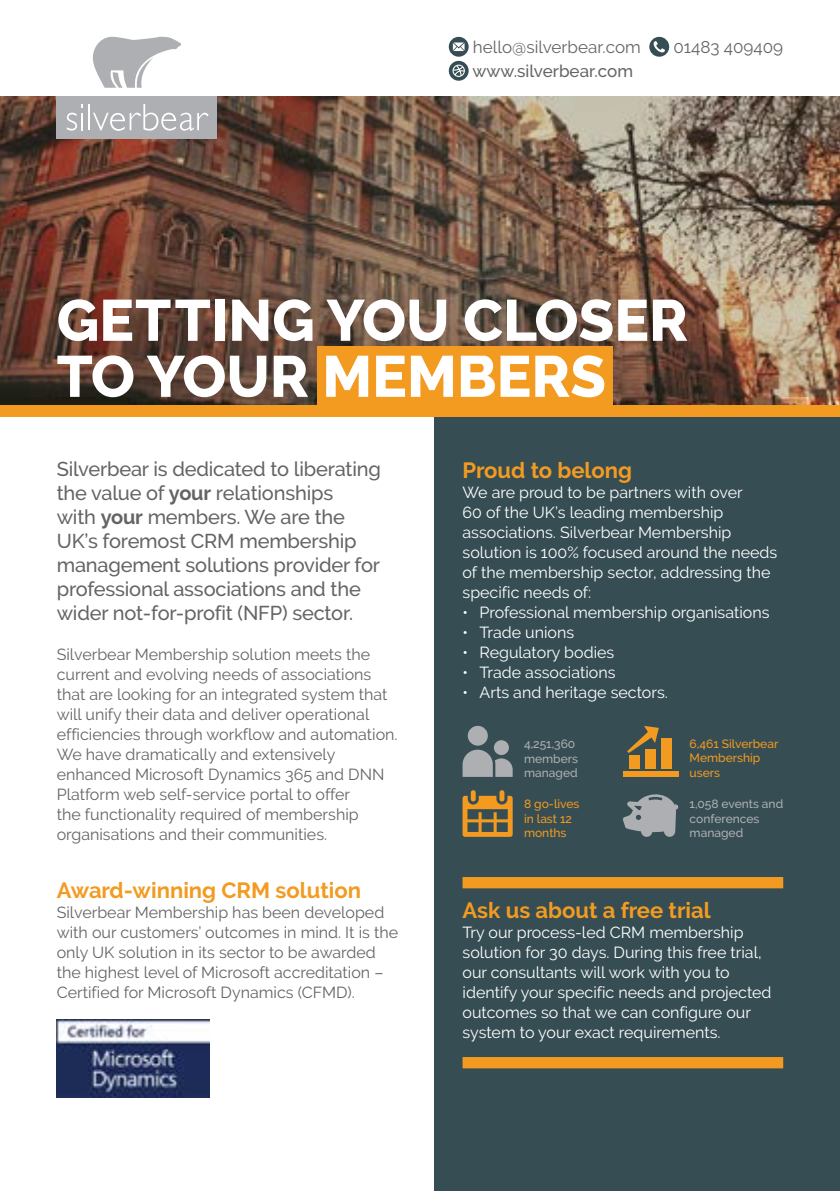
<style>
.page{position:relative;width:840px;height:1191px;background:#fff}
.page>*{position:absolute;margin:0;border:0;box-sizing:border-box;transform-origin:0 0}
.t1{font:800 58px/56px "Raleway";color:#fff}
.t2{font:700 22px "Raleway";color:#f39b21}
.t3{font:500 20px/24px "Raleway";letter-spacing:-.01em;color:#636466}
.t4{font:17px "Raleway";color:#636466}
.t5{font:500 17px "Raleway";color:#636466}
.t6{font:16px/20px "Raleway";color:#636466}
.t7{font:16px/20px "Raleway";color:#fff}
.t8{font:500 12px/14.4px "Raleway";color:#aeafb3}
.t9{font:500 12px/14.4px "Raleway";color:#f39b21}
.s1{font-weight:700}
</style>
<div class="page">
<div style="left:434px;top:394px;width:405px;height:797px;background:#364e53"></div>
<img style="left:0;top:97px;width:839px;height:300px">
<div style="left:57px;top:97px;width:160px;height:42px;background:#adafb2"></div>
<hr style="left:88px;top:105px;width:2px;height:25px;background:#fff">
<svg style="left:93px;top:104px;width:115px;height:27px"></svg>
<svg style="left:67px;top:105px;width:16px;height:26px"></svg>
<svg style="left:448px;top:37px;width:20px;height:20px"></svg>
<svg style="left:452px;top:42px;width:12px;height:9px"></svg>
<div style="left:649px;top:37px;width:19px;height:20px;background:#364e53;border-radius:50%"></div>
<svg style="left:653px;top:41px;width:11px;height:11px"></svg>
<svg style="left:448px;top:61px;width:20px;height:20px"></svg>
<svg style="left:452px;top:65px;width:12px;height:12px"></svg>
<img style="left:57px;top:1020px;width:152px;height:77px">
<svg style="left:92px;top:36px;width:89px;height:52px"></svg>
<div style="left:0;top:405px;width:839px;height:12px;background:#f39b21"></div>
<div style="left:317px;top:347px;width:295px;height:70px;background:#f39b21"></div>
<div style="left:462px;top:877px;width:320px;height:11px;background:#f39b21"></div>
<div style="left:462px;top:1057px;width:320px;height:11px;background:#f39b21"></div>
<div style="left:622px;top:771px;width:55px;height:6px;background:#f39b21"></div>
<div style="left:629px;top:756px;width:10px;height:13px;background:#f39b21"></div>
<div style="left:644px;top:749px;width:11px;height:20px;background:#f39b21"></div>
<div style="left:660px;top:738px;width:11px;height:31px;background:#f39b21"></div>
<svg style="left:627px;top:726px;width:31px;height:27px"></svg>
<div style="left:493px;top:740px;width:15px;height:15px;background:#adafb2;border-radius:50%"></div>
<div style="left:467px;top:726px;width:20px;height:19px;background:#adafb2;border-radius:50%"></div>
<svg style="left:462px;top:749px;width:50px;height:28px"></svg>
<svg style="left:623px;top:794px;width:55px;height:43px"></svg>
<svg style="left:462px;top:790px;width:50px;height:47px"></svg>
<p class="t4" style="left:472px;top:37px;width:169px">hello@silverbear.com</p>
<p class="t4" style="left:673px;top:37px;width:111px">01483 409409</p>
<p class="t5" style="left:472px;top:61px;width:162px">www.silverbear.com</p>
<h1 class="t1" style="left:57px;top:293px;width:632px">GETTING YOU CLOSER<br>TO YOUR MEMBERS</h1>
<p class="t3" style="left:57px;top:456px;width:325px">Silverbear is dedicated to liberating the value of <span class="s1">your</span> relationships<br>with <span class="s1">your</span> members. We are the UK’s foremost CRM membership management solutions provider for professional associations and the wider not-for-profit (NFP) sector.</p>
<p class="t6" style="left:57px;top:644px;width:342px">Silverbear Membership solution meets the current and evolving needs of associations that are looking for an integrated system that will unify their data and deliver operational efficiencies through workflow and automation.<br>We have dramatically and extensively enhanced Microsoft Dynamics 365 and DNN Platform web self-service portal to offer<br>the functionality required of membership organisations and their communities.</p>
<h2 class="t2" style="left:57px;top:877px;width:306px">Award-winning CRM solution</h2>
<p class="t6" style="left:57px;top:902px;width:343px">Silverbear Membership has been developed with our customers’ outcomes in mind. It is the only UK solution in its sector to be awarded the highest level of Microsoft accreditation – Certified for Microsoft Dynamics (CFMD).</p>
<h2 class="t2" style="left:462px;top:457px;width:171px">Proud to belong</h2>
<p class="t7" style="left:462px;top:482px;width:316px">We are proud to be partners with over<br>60 of the UK’s leading membership associations. Silverbear Membership solution is 100% focused around the needs of the membership sector, addressing the specific needs of:</p>
<p class="t7" style="left:462px;top:602px;width:308px">• Professional membership organisations</p>
<p class="t7" style="left:462px;top:622px;width:113px">• Trade unions</p>
<p class="t7" style="left:462px;top:642px;width:153px">• Regulatory bodies</p>
<p class="t7" style="left:462px;top:662px;width:154px">• Trade associations</p>
<p class="t7" style="left:462px;top:682px;width:207px">• Arts and heritage sectors.</p>
<p class="t8" style="left:523px;top:736px;width:56px">4,251,360 members managed</p>
<p class="t9" style="left:689px;top:736px;width:90px">6,461 Silverbear<br>Membership users</p>
<p class="t9" style="left:523px;top:796px;width:57px">8 go-lives in last 12 months</p>
<p class="t8" style="left:689px;top:796px;width:95px">1,058 events and conferences managed</p>
<h2 class="t2" style="left:462px;top:897px;width:249px">Ask us about a free trial</h2>
<p class="t7" style="left:462px;top:922px;width:310px">Try our process-led CRM membership solution for 30 days. During this free trial, our consultants will work with you to identify your specific needs and projected outcomes so that we can configure our system to your exact requirements.</p>
</div>
